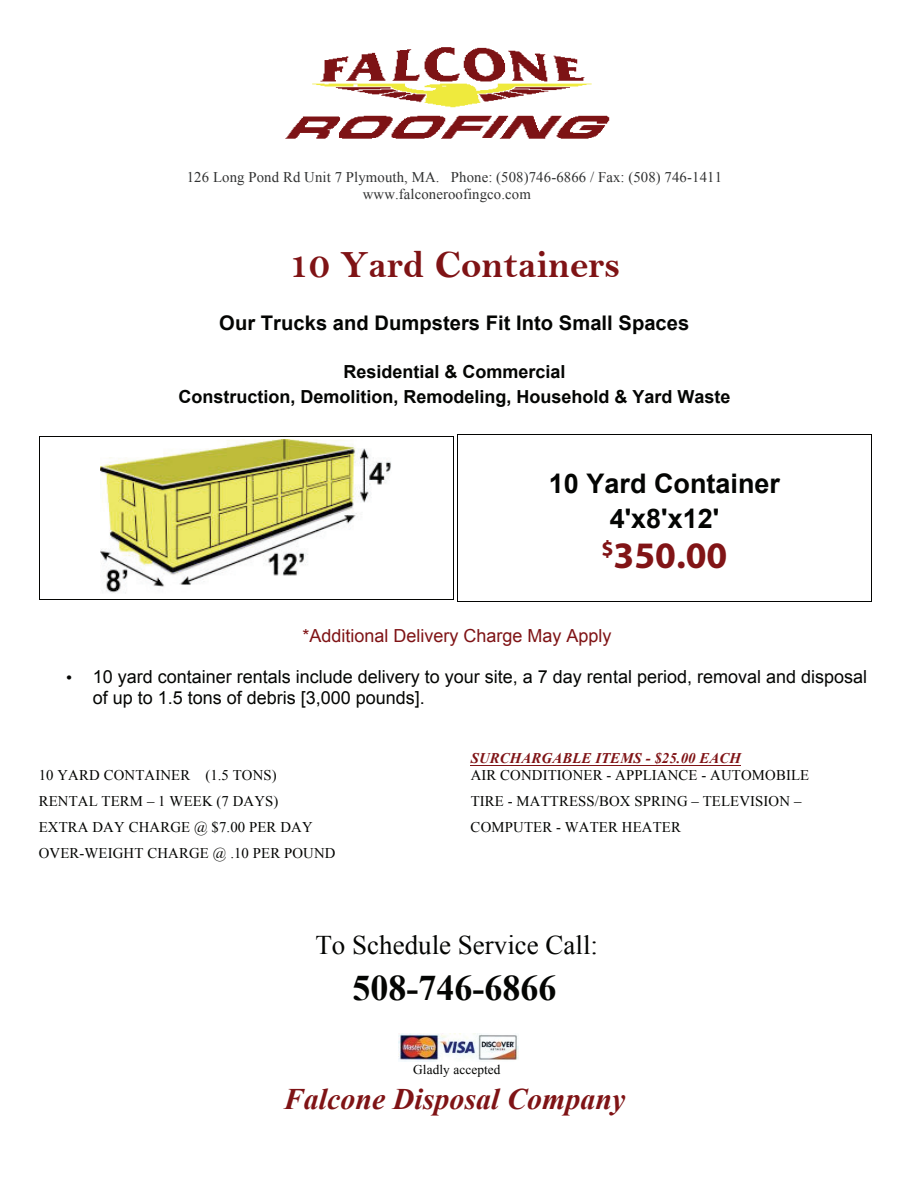
<style>
.page{position:relative;width:918px;height:1188px;background:#fff}
.page>*{position:absolute;margin:0;border:0;box-sizing:border-box;transform-origin:0 0}
.t1{font:38.85px "Bell MT Bold";color:#7f1315}
.t2{font:700 37.5px "Myriad";color:#811416}
.t3{font:700 36px "Times New Roman";color:#040503}
.t4{font:italic 700 29.85px "Times New Roman";color:#7f1315}
.t5{font:700 27px/34.5px "Arial";color:#040503;text-align:center}
.t6{font:27px "Times New Roman";color:#040503}
.t7{font:700 27px "Arial";color:#7f1315}
.t8{font:700 20.1px "Arial";color:#040503}
.t9{font:18px/20.5px "Arial";color:#040503}
.t10{font:700 18px/24.2px "Arial";color:#040503;text-align:center}
.t11{font:18px "Arial";color:#7f1315}
.t12{font:14.7px "Times New Roman";letter-spacing:.01em;color:#040503}
.t13{font:14.7px/17.2px "Times New Roman";letter-spacing:.01em;color:#313232}
.t14{font:italic 700 14.7px "Times New Roman";letter-spacing:.01em;color:#7f1315}
.t15{font:13.35px "Times New Roman";letter-spacing:.005em;color:#040503}
</style>
<div class="page">
<img style="left:285px;top:47px;width:325px;height:92px">
<img style="left:101px;top:440px;width:290px;height:153px">
<hr style="left:39px;top:436px;width:414px;height:1px;background:#040503">
<hr style="left:39px;top:437px;width:1px;height:162px;background:#040503">
<hr style="left:39px;top:599px;width:414px;height:1px;background:#040503">
<hr style="left:453px;top:437px;width:1px;height:162px;background:#040503">
<hr style="left:458px;top:434px;width:413px;height:1px;background:#040503">
<hr style="left:458px;top:601px;width:413px;height:1px;background:#040503">
<hr style="left:457px;top:435px;width:1px;height:166px;background:#040503">
<hr style="left:871px;top:435px;width:1px;height:166px;background:#040503">
<hr style="left:471px;top:765px;width:270px;height:1px;background:#7f1315">
<img style="left:399px;top:1033px;width:119px;height:28px">
<p class="t13" style="left:363px;top:168px;width:361px;text-indent:-176px">126 Long Pond Rd Unit 7 Plymouth, MA. Phone: (508)746-6866 / Fax: (508) 746-1411 www.falconeroofingco.com</p>
<h1 class="t1" style="left:289px;top:241px;width:333px">10 Yard Containers</h1>
<h3 class="t8" style="left:219px;top:312px;width:472px">Our Trucks and Dumpsters Fit Into Small Spaces</h3>
<p class="t10" style="left:178px;top:360px;width:554px">Residential &amp; Commercial<br>Construction, Demolition, Remodeling, Household &amp; Yard Waste</p>
<h3 class="t5" style="left:549px;top:466px;width:233px">10 Yard Container<br>4'x8'x12'</h3>
<h3 class="t7" style="left:616px;top:537px;width:99px">$325.00</h3>
<h2 class="t2" style="left:602px;top:536px;width:127px"><sup>$</sup>350.00</h2>
<p class="t11" style="left:302px;top:626px;width:311px">*Additional Delivery Charge May Apply</p>
<p class="t9" style="left:93px;top:667px;width:776px">10 yard container rentals include delivery to your site, a 7 day rental period, removal and disposal of up to 1.5 tons of debris [3,000 pounds].</p>
<p class="t14" style="left:471px;top:748px;width:272px">SURCHARGABLE ITEMS - $25.00 EACH</p>
<p class="t12" style="left:39px;top:765px;width:240px">10 YARD CONTAINER (1.5 TONS)</p>
<p class="t12" style="left:471px;top:765px;width:340px">AIR CONDITIONER - APPLIANCE - AUTOMOBILE</p>
<p class="t12" style="left:39px;top:791px;width:241px">RENTAL TERM – 1 WEEK (7 DAYS)</p>
<p class="t12" style="left:471px;top:791px;width:332px">TIRE - MATTRESS/BOX SPRING – TELEVISION –</p>
<p class="t12" style="left:39px;top:817px;width:276px">EXTRA DAY CHARGE @ $7.00 PER DAY</p>
<p class="t12" style="left:471px;top:817px;width:212px">COMPUTER - WATER HEATER</p>
<p class="t12" style="left:39px;top:843px;width:298px">OVER-WEIGHT CHARGE @ .10 PER POUND</p>
<h3 class="t6" style="left:315px;top:927px;width:284px">To Schedule Service Call:</h3>
<h3 class="t3" style="left:353px;top:963px;width:205px">508-746-6866</h3>
<p class="t15" style="left:413px;top:1061px;width:89px">Gladly accepted</p>
<h3 class="t4" style="left:284px;top:1078px;width:343px">Falcone Disposal Company</h3>
</div>
